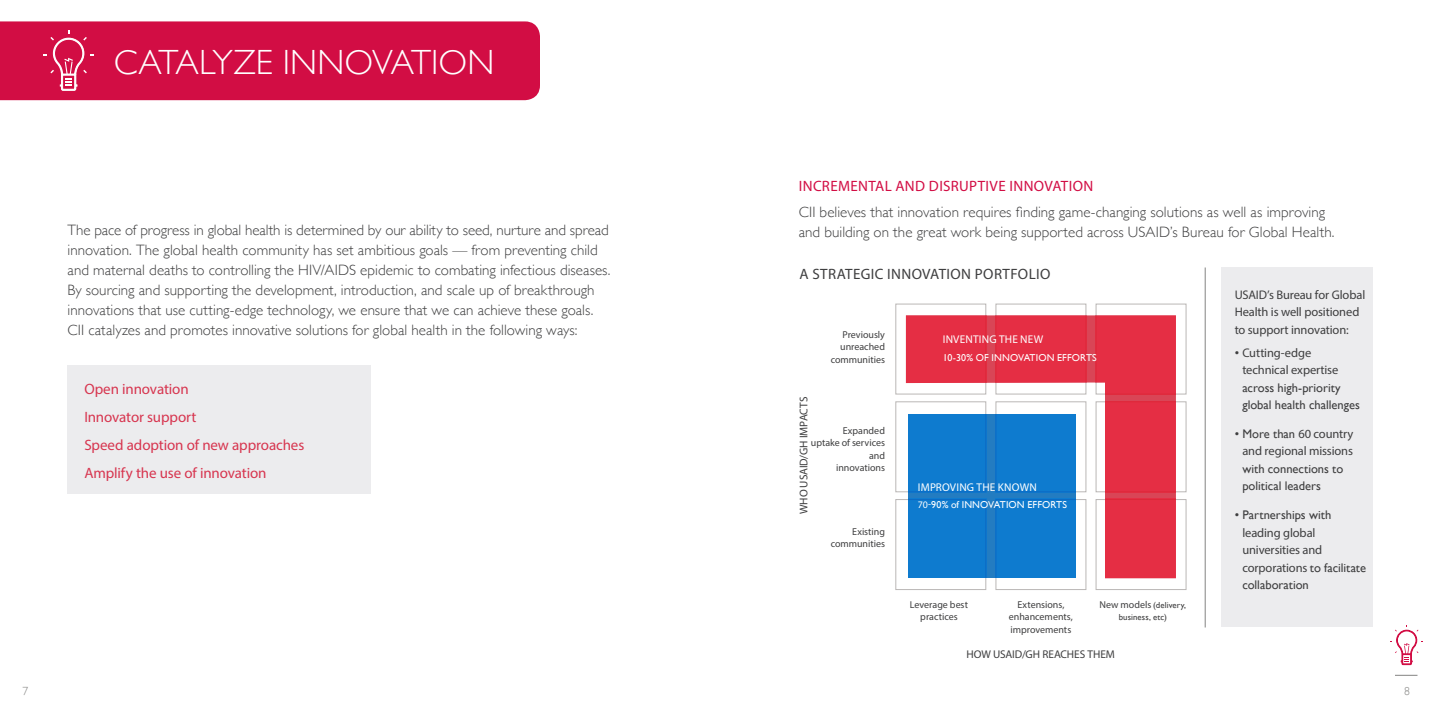
<style>
.page{position:relative;width:1440px;height:720px;background:#fff}
.page>*{position:absolute;margin:0;border:0;box-sizing:border-box;transform-origin:0 0}
.Title_Main{font:300 35px "Gill Sans";color:#fff}
.Body_main{font:300 15px/20px "Gill Sans";letter-spacing:.005em;color:#3e3e3f}
.Body_main-2{font:15px "Myriad Pro";letter-spacing:-.005em;color:#d7354f}
.Leading_Large{font:15px "Myriad Pro";letter-spacing:.025em;color:#d20d44}
.Leading_Large-2{font:15px "Myriad Pro";letter-spacing:.03em;color:#3e3e3f}
.Leading_Large-3{font:12.5px/17.5px "Gill Sans";color:#3e3e3f}
.Leading_Large-4{font:12.5px/17.5px "Myriad Pro";letter-spacing:-.01em;color:#3e3e3f}
.t1{font:300 11.75px "Gill Sans";color:#848482}
.Leading_Large-5{font:11.25px "Myriad Pro";letter-spacing:-.005em;color:#3e3e3f}
.Leading_Large-6{font:11.25px "Myriad Pro";letter-spacing:.015em;color:#fff}
.Leading_Large-7{font:10px/12.5px "Myriad Pro";color:#3e3e3f;text-align:right}
.Leading_Large-8{font:10px "Gill Sans";letter-spacing:.015em;color:#fff}
.Leading_Large-9{font:8.75px/12.5px "Gill Sans";letter-spacing:.015em;color:#3e3e3f;text-align:center}
.s1{font-family:"Myriad Pro"}
.s2{font-family:"Myriad Pro";font-size:10px}
</style>
<div class="page">
<svg style="left:1390px;top:625px;width:33px;height:40px"></svg>
<svg style="left:1395px;top:675px;width:23px;height:1px"></svg>
<div style="left:68px;top:366px;width:303px;height:128px;background:#ececee"></div>
<div style="left:0;top:21px;width:540px;height:79px;background:#d20d44"></div>
<svg style="left:906px;top:315px;width:270px;height:263px;background:#946b96"></svg>
<div style="left:1221px;top:268px;width:151px;height:360px;background:#ececee"></div>
<div style="left:896px;top:304px;width:90px;height:90px;border:1px solid #bab7b6"></div>
<div style="left:996px;top:304px;width:90px;height:90px;border:1px solid #bab7b6"></div>
<div style="left:1096px;top:304px;width:90px;height:90px;border:1px solid #bab7b6"></div>
<div style="left:896px;top:401px;width:90px;height:91px;border:1px solid #bab7b6"></div>
<div style="left:996px;top:401px;width:90px;height:91px;border:1px solid #bab7b6"></div>
<div style="left:1096px;top:401px;width:90px;height:91px;border:1px solid #bab7b6"></div>
<div style="left:896px;top:499px;width:90px;height:91px;border:1px solid #bab7b6"></div>
<div style="left:996px;top:499px;width:90px;height:91px;border:1px solid #bab7b6"></div>
<div style="left:1096px;top:499px;width:90px;height:91px;border:1px solid #bab7b6"></div>
<hr style="left:1205px;top:268px;width:1px;height:360px;background:#848482">
<svg style="left:44px;top:30px;width:50px;height:62px;background:#d82f5e"></svg>
<p class="Title_Main" style="left:114px;top:35px;width:382px">CATALYZE INNOVATION</p>
<p class="Body_main" style="left:68px;top:220px;width:545px">The pace of progress in global health is determined by our ability to seed, nurture and spread innovation. The global health community has set ambitious goals — from preventing child and maternal deaths to controlling the HIV/AIDS epidemic to combating infectious diseases.<br>By sourcing and supporting the development, introduction, and scale up of breakthrough innovations that use cutting-edge technology, we ensure that we can achieve these goals.<br>CII catalyzes and promotes innovative solutions for global health in the following ways:</p>
<p class="Body_main-2" style="left:84px;top:379px;width:106px">Open innovation</p>
<p class="Body_main-2" style="left:84px;top:408px;width:114px">Innovator support</p>
<p class="Body_main-2" style="left:84px;top:436px;width:221px">Speed adoption of new approaches</p>
<p class="Body_main-2" style="left:84px;top:464px;width:184px">Amplify the use of innovation</p>
<p class="Leading_Large" style="left:799px;top:177px;width:296px">INCREMENTAL AND DISRUPTIVE INNOVATION</p>
<p class="Body_main" style="left:799px;top:201px;width:537px">CII believes that innovation requires finding game-changing solutions as well as improving and building on the great work being supported across USAID’s Bureau for Global Health.</p>
<p class="Leading_Large-2" style="left:799px;top:264px;width:253px">A STRATEGIC INNOVATION PORTFOLIO</p>
<p class="Leading_Large-7" style="left:831px;top:328px;width:56px">Previously unreached communities</p>
<p class="Leading_Large-5" style="left:797px;top:514px;width:119px;rotate:-90deg">WHO USAID/GH IMPACTS</p>
<p class="Leading_Large-7" style="left:811px;top:424px;width:76px">Expanded<br>uptake of services and<br>innovations</p>
<p class="Leading_Large-7" style="left:831px;top:525px;width:56px">Existing communities</p>
<p class="Leading_Large-6" style="left:943px;top:333px;width:102px">INVENTING THE NEW</p>
<p class="Leading_Large-8" style="left:943px;top:352px;width:156px">10-30% OF INNOVATION EFFORTS</p>
<p class="Leading_Large-6" style="left:918px;top:480px;width:120px">IMPROVING THE KNOWN</p>
<p class="Leading_Large-8" style="left:918px;top:499px;width:151px"><span class="s1">70-</span>90% of INNOVATION EFFORTS</p>
<p class="Leading_Large-7" style="left:910px;top:598px;width:60px;text-align:center">Leverage best practices</p>
<p class="Leading_Large-7" style="left:1009px;top:598px;width:66px;text-align:center">Extensions, enhancements, improvements</p>
<p class="Leading_Large-9" style="left:1100px;top:599px;width:88px"><span class="s2">New models</span> (delivery, business, etc)</p>
<p class="Leading_Large-5" style="left:967px;top:648px;width:150px">HOW USAID/GH REACHES THEM</p>
<p class="Leading_Large-4" style="left:1235px;top:285px;width:132px">USAID’s Bureau for Global<br>Health is well positioned to support innovation:</p>
<p class="Leading_Large-3" style="left:1242px;top:344px;width:119px;text-indent:-8px">• <span class="s1">Cutting-edge technical expertise </span>across high-priority global health challenges</p>
<p class="Leading_Large-3" style="left:1242px;top:425px;width:113px;text-indent:-8px">• More than <span class="s1">60 country and regional missions </span>with connections to political leaders</p>
<p class="Leading_Large-3" style="left:1242px;top:506px;width:125px;text-indent:-8px">• Partnerships with <span class="s1">leading global universities and corporations</span> to facilitate collaboration</p>
<p class="t1" style="left:22px;top:682px;width:7px">7</p>
<p class="t1" style="left:1404px;top:682px;width:7px">8</p>
</div>
